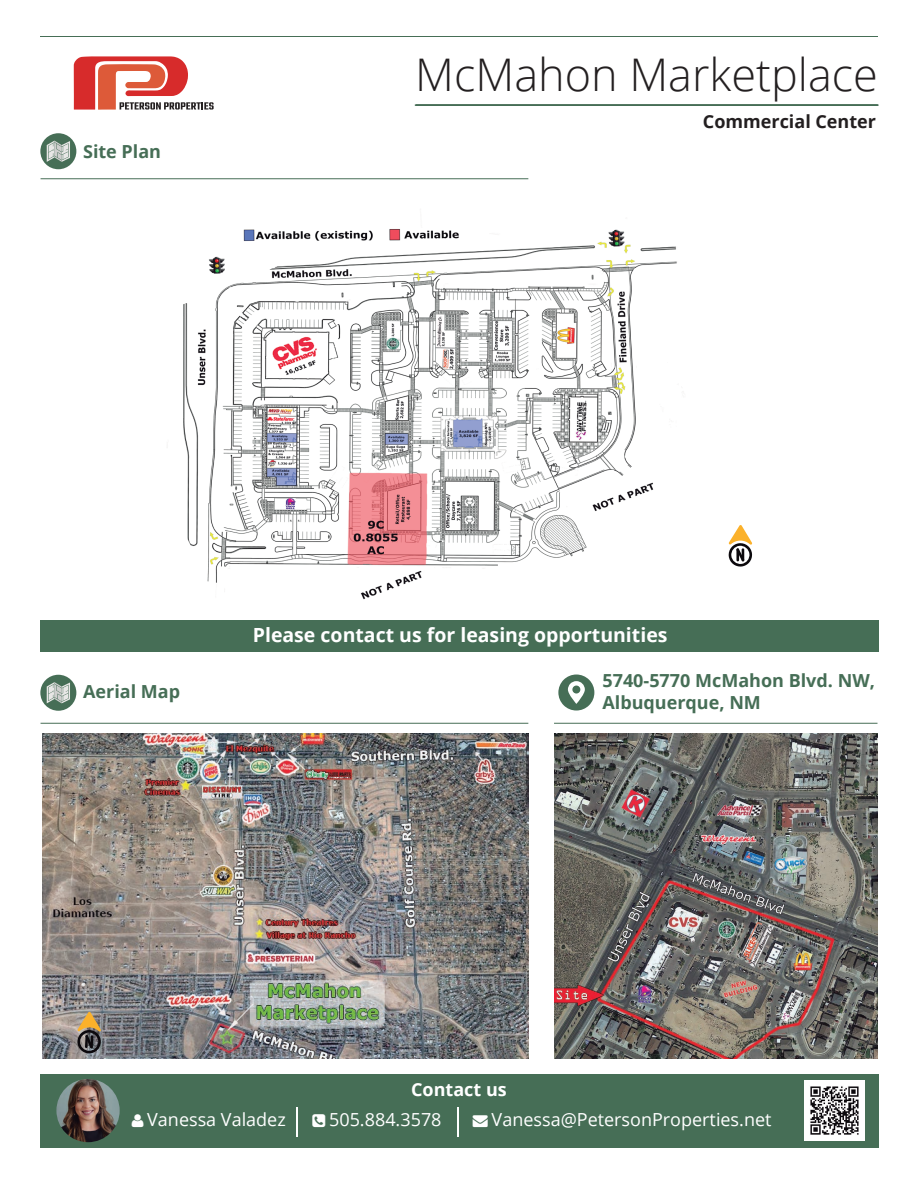
<style>
.page{position:relative;width:918px;height:1188px;background:#fff}
.page>*{position:absolute;margin:0;border:0;box-sizing:border-box;transform-origin:0 0}
.t1{font:300 45px "Open Sans";color:#231f20}
.t2{font:700 19.5px "Open Sans";color:#fff}
.t3{font:18px "Open Sans";color:#fff}
.t4{font:700 18px/21.6px "Open Sans";color:#466e56}
.t5{font:700 18px "Open Sans";color:#231f20}
.t6{font:700 18px "Open Sans";color:#fff}
</style>
<div class="page">
<div style="left:40px;top:620px;width:838px;height:32px;background:#466e56"></div>
<img style="left:183px;top:229px;width:494px;height:371px">
<svg style="left:728px;top:525px;width:25px;height:42px"></svg>
<div style="left:40px;top:1074px;width:838px;height:74px;background:#466e56"></div>
<hr style="left:296px;top:1107px;width:2px;height:30px;background:#fff">
<hr style="left:457px;top:1107px;width:1px;height:30px;background:#fff">
<img style="left:56px;top:1079px;width:64px;height:63px;border-radius:32px">
<div style="left:804px;top:1080px;width:61px;height:61px;background:#fff"></div>
<svg style="left:558px;top:675px;width:36px;height:36px"></svg>
<hr style="left:41px;top:723px;width:487px;height:1px;background:#466e56">
<hr style="left:554px;top:723px;width:324px;height:1px;background:#466e56">
<div style="left:40px;top:675px;width:36px;height:36px;background:#466e56;border-radius:50%"></div>
<svg style="left:47px;top:682px;width:23px;height:21px"></svg>
<hr style="left:41px;top:36px;width:837px;height:1px;background:#466e56">
<hr style="left:415px;top:105px;width:463px;height:1px;background:#466e56">
<svg style="left:74px;top:56px;width:140px;height:54px"></svg>
<img style="left:554px;top:733px;width:324px;height:325px">
<img style="left:810px;top:1086px;width:49px;height:49px">
<img style="left:42px;top:733px;width:486px;height:325px">
<hr style="left:41px;top:178px;width:487px;height:1px;background:#466e56">
<div style="left:40px;top:133px;width:36px;height:36px;background:#466e56;border-radius:50%"></div>
<svg style="left:47px;top:141px;width:23px;height:21px"></svg>
<svg style="left:77px;top:1012px;width:24px;height:41px"></svg>
<p class="t4" style="left:83px;top:140px;width:80px">Site Plan</p>
<h1 class="t1" style="left:415px;top:43px;width:464px">McMahon Marketplace</h1>
<p class="t5" style="left:703px;top:109px;width:175px">Commercial Center</p>
<p class="t2" style="left:253px;top:622px;width:416px">Please contact us for leasing opportunities</p>
<p class="t4" style="left:83px;top:680px;width:99px">Aerial Map</p>
<p class="t4" style="left:602px;top:670px;width:274px">5740-5770 McMahon Blvd. NW,<br>Albuquerque, NM</p>
<p class="t3" style="left:147px;top:1108px;width:140px">Vanessa Valadez</p>
<p class="t6" style="left:411px;top:1077px;width:97px">Contact us</p>
<p class="t3" style="left:329px;top:1108px;width:114px">505.884.3578</p>
<p class="t3" style="left:492px;top:1108px;width:281px">Vanessa@PetersonProperties.net</p>
</div>
